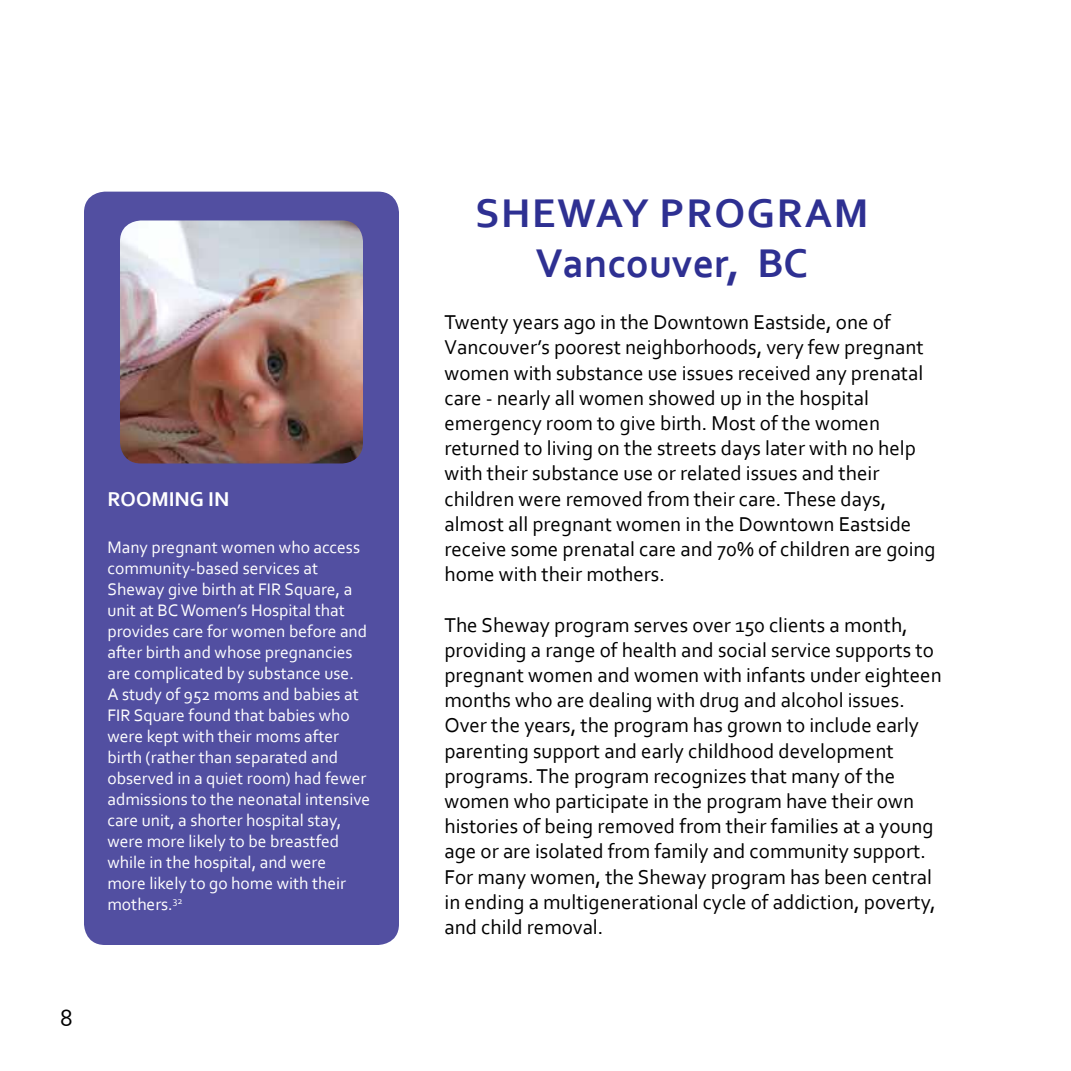
<style>
.page{position:relative;width:1071px;height:1071px;background:#fff}
.page>*{position:absolute;margin:0;border:0;box-sizing:border-box;transform-origin:0 0}
.t1{font:700 42px/50.4px "Corbel";letter-spacing:.04em;color:#2e3092}
.t2{font:24.5px "Corbel";color:#000}
.t3{font:21px/25.2px "Corbel";color:#000}
.t4{font:700 21px "Corbel";color:#fff}
.t5{font:17.5px/21px "Corbel";color:#fff}
</style>
<div class="page">
<div style="left:84px;top:192px;width:315px;height:753px;background:#524fa1;border-radius:21px"></div>
<img style="left:120px;top:220px;width:243px;height:243px">
<p class="t4" style="left:107px;top:487px;width:15px">ROOMING</p>
<p class="t4" style="left:208px;top:487px;width:10px">IN</p>
<p class="t5" style="left:107px;top:536px;width:264px">Many pregnant women who access community-based services at<br>Sheway give birth at FIR Square, a unit at BC Women’s Hospital that provides care for women before and after birth and whose pregnancies are complicated by substance use.<br>A study of 952 moms and babies at<br>FIR Square found that babies who were kept with their moms after birth (rather than separated and observed in a quiet room) had fewer admissions to the neonatal intensive care unit, a shorter hospital stay, were more likely to be breastfed while in the hospital, and were<br>more likely to go home with their mothers.<sup>32</sup></p>
<p class="t2" style="left:60px;top:1003px;width:14px">8</p>
<h1 class="t1" style="left:536px;top:187px;width:334px;text-indent:-60px">Sh eway Program<br>Vancouver, BC</h1>
<p class="t3" style="left:444px;top:309px;width:493px">Twenty years ago in the Downtown Eastside, one of Vancouver’s poorest neighborhoods, very few pregnant women with substance use issues received any prenatal care - nearly all women showed up in the hospital emergency room to give birth. Most of the women returned to living on the streets days later with no help with their substance use or related issues and their children were removed from their care. These days, almost all pregnant women in the Downtown Eastside receive some prenatal care and 70% of children are going home with their mothers.</p>
<p class="t3" style="left:444px;top:611px;width:499px">The Sheway program serves over 150 clients a month, providing a range of health and social service supports to pregnant women and women with infants under eighteen months who are dealing with drug and alcohol issues.<br>Over the years, the program has grown to include early parenting support and early childhood development programs. The program recognizes that many of the women who participate in the program have their own histories of being removed from their families at a young age or are isolated from family and community support.<br>For many women, the Sheway program has been central in ending a multigenerational cycle of addiction, poverty, and child removal.</p>
</div>
